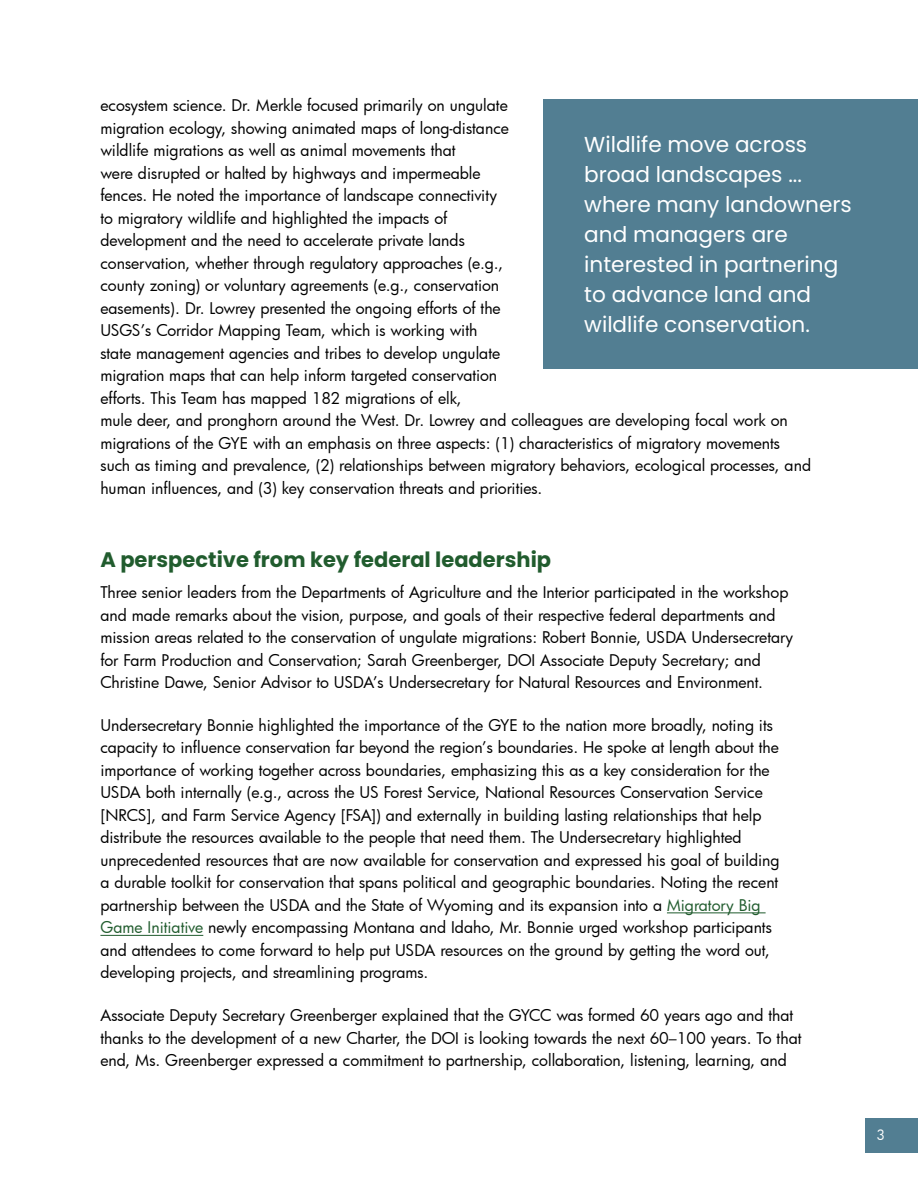
<style>
.page{position:relative;width:918px;height:1188px;background:#fff}
.page>*{position:absolute;margin:0;border:0;box-sizing:border-box;transform-origin:0 0}
.t1{font:21.6px/30px "Poppins";color:#fff}
.t2{font:700 21px "Poppins";color:#215c2e}
.t3{font:15.75px/22.5px "Futura";color:#000}
.t4{font:13.8px "Futura";color:#fff}
.s1{color:#215c2e}
</style>
<div class="page">
<div style="left:865px;top:1119px;width:53px;height:34px;background:#527e92"></div>
<hr style="left:667px;top:912px;width:99px;height:1px;background:#215c2e">
<hr style="left:100px;top:935px;width:103px;height:1px;background:#215c2e">
<div style="left:543px;top:99px;width:375px;height:270px;background:#527e92"></div>
<p class="t3" style="left:100px;top:94px;width:712px">ecosystem science. Dr. Merkle focused primarily on ungulate<br>migration ecology, showing animated maps of long-distance<br>wildlife migrations as well as animal movements that<br>were disrupted or halted by highways and impermeable<br>fences. He noted the importance of landscape connectivity<br>to migratory wildlife and highlighted the impacts of<br>development and the need to accelerate private lands<br>conservation, whether through regulatory approaches (e.g.,<br>county zoning) or voluntary agreements (e.g., conservation<br>easements). Dr. Lowrey presented the ongoing efforts of the<br>USGS’s Corridor Mapping Team, which is working with<br>state management agencies and tribes to develop ungulate<br>migration maps that can help inform targeted conservation<br>efforts. This Team has mapped 182 migrations of elk,<br>mule deer, and pronghorn around the West. Dr. Lowrey and colleagues are developing focal work on migrations of the GYE with an emphasis on three aspects: (1) characteristics of migratory movements such as timing and prevalence, (2) relationships between migratory behaviors, ecological processes, and human influences, and (3) key conservation threats and priorities.</p>
<h1 class="t1" style="left:584px;top:129px;width:269px">Wildlife move across broad landscapes ... where many landowners and managers are interested in partnering to advance land and wildlife conservation.</h1>
<h2 class="t2" style="left:100px;top:547px;width:452px">A perspective from key federal leadership</h2>
<p class="t3" style="left:100px;top:581px;width:695px">Three senior leaders from the Departments of Agriculture and the Interior participated in the workshop and made remarks about the vision, purpose, and goals of their respective federal departments and mission areas related to the conservation of ungulate migrations: Robert Bonnie, USDA Undersecretary for Farm Production and Conservation; Sarah Greenberger, DOI Associate Deputy Secretary; and Christine Dawe, Senior Advisor to USDA’s Undersecretary for Natural Resources and Environment.</p>
<p class="t3" style="left:100px;top:713px;width:681px">Undersecretary Bonnie highlighted the importance of the GYE to the nation more broadly, noting its capacity to influence conservation far beyond the region’s boundaries. He spoke at length about the importance of working together across boundaries, emphasizing this as a key consideration for the USDA both internally (e.g., across the US Forest Service, National Resources Conservation Service [NRCS], and Farm Service Agency [FSA]) and externally in building lasting relationships that help distribute the resources available to the people that need them. The Undersecretary highlighted unprecedented resources that are now available for conservation and expressed his goal of building a durable toolkit for conservation that spans political and geographic boundaries. Noting the recent partnership between the USDA and the State of Wyoming and its expansion into a <span class="s1">Migratory Big Game Initiative</span> newly encompassing Montana and Idaho, Mr. Bonnie urged workshop participants and attendees to come forward to help put USDA resources on the ground by getting the word out, developing projects, and streamlining programs.</p>
<p class="t3" style="left:100px;top:1004px;width:703px">Associate Deputy Secretary Greenberger explained that the GYCC was formed 60 years ago and that thanks to the development of a new Charter, the DOI is looking towards the next 60–100 years. To that end, Ms. Greenberger expressed a commitment to partnership, collaboration, listening, learning, and</p>
<p class="t4" style="left:876px;top:1125px;width:10px">3</p>
</div>
